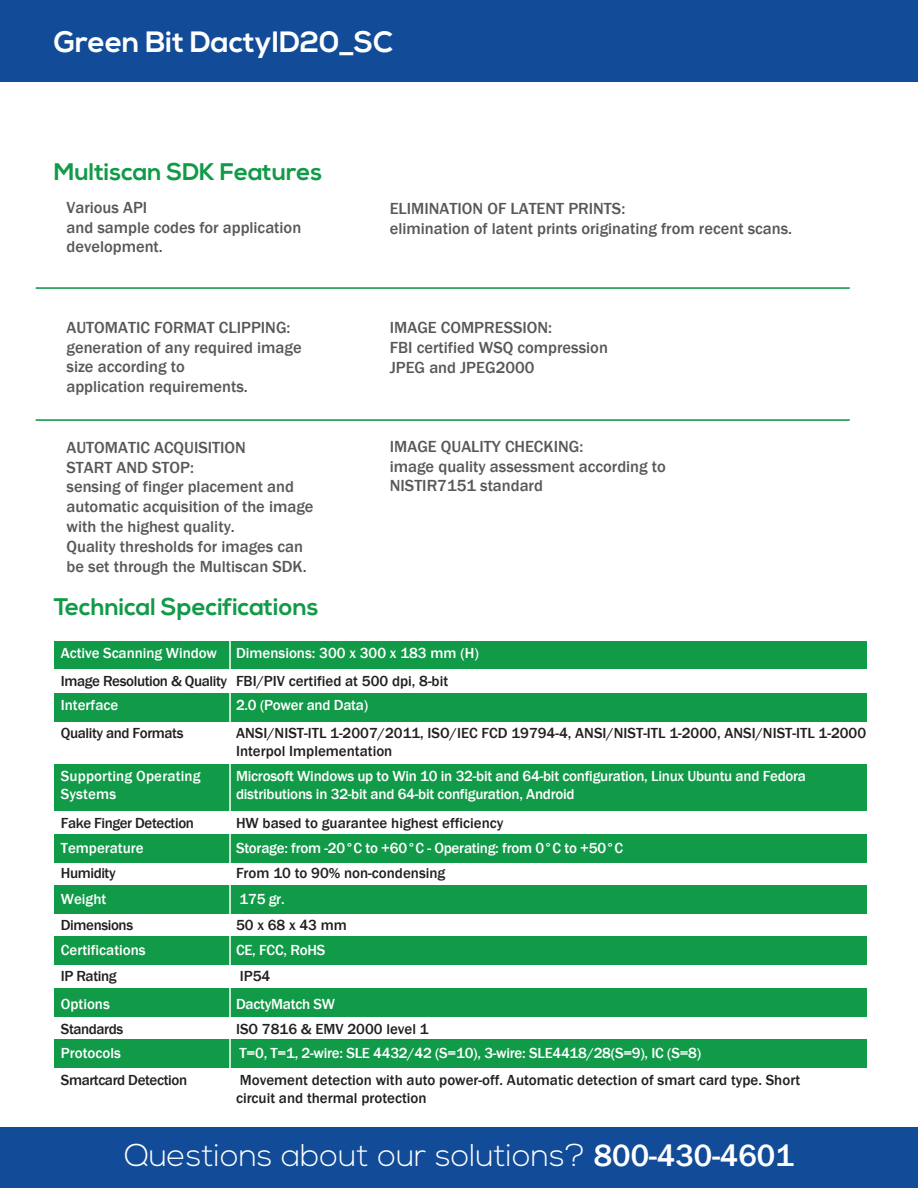
<style>
.page{position:relative;width:918px;height:1188px;background:#fff}
.page>*{position:absolute;margin:0;border:0;box-sizing:border-box;transform-origin:0 0}
.t1{font:300 31.5px "Nexa";color:#fff}
.t2{font:700 29.4px "Nexa";color:#fff}
.t3{font:700 24px "Nexa";color:#119a48}
.t4{font:500 16.5px/19.8px "URW Franklin Gothic W02";color:#57585a}
.t5{font:500 15px/18px "URW Franklin Gothic W02";letter-spacing:-.015em;color:#fff}
.t6{font:500 15px/18px "URW Franklin Gothic W02";color:#231f20}
.t7{font:500 15px "URW Franklin Gothic W02";letter-spacing:-.025em;color:#231f20}
.t8{font:500 15px/18px "URW Franklin Gothic W02";letter-spacing:.01em;color:#fff}
.s1{font-family:"URW Franklin Gothic W02";font-weight:500}
</style>
<div class="page">
<div style="left:0;top:0;width:918px;height:82px;background:#124c98"></div>
<div style="left:0;top:1127px;width:918px;height:61px;background:#124c98"></div>
<div style="left:230px;top:764px;width:637px;height:46px;background:#119a48"></div>
<div style="left:55px;top:764px;width:175px;height:46px;background:#119a48"></div>
<div style="left:230px;top:693px;width:637px;height:28px;background:#119a48"></div>
<div style="left:55px;top:693px;width:175px;height:28px;background:#119a48"></div>
<div style="left:230px;top:834px;width:637px;height:28px;background:#119a48"></div>
<div style="left:55px;top:834px;width:175px;height:28px;background:#119a48"></div>
<div style="left:230px;top:885px;width:637px;height:28px;background:#119a48"></div>
<div style="left:55px;top:885px;width:175px;height:28px;background:#119a48"></div>
<div style="left:230px;top:936px;width:637px;height:28px;background:#119a48"></div>
<div style="left:55px;top:936px;width:175px;height:28px;background:#119a48"></div>
<div style="left:230px;top:989px;width:637px;height:28px;background:#119a48"></div>
<div style="left:55px;top:989px;width:175px;height:28px;background:#119a48"></div>
<div style="left:230px;top:1040px;width:637px;height:28px;background:#119a48"></div>
<div style="left:55px;top:1040px;width:175px;height:28px;background:#119a48"></div>
<div style="left:230px;top:641px;width:637px;height:28px;background:#119a48"></div>
<div style="left:55px;top:641px;width:175px;height:28px;background:#119a48"></div>
<hr style="left:229px;top:632px;width:2px;height:488px;background:#fff">
<hr style="left:36px;top:287px;width:814px;height:2px;background:#119a48">
<hr style="left:36px;top:419px;width:814px;height:2px;background:#119a48">
<h2 class="t2" style="left:54px;top:25px;width:340px">Green Bit DactyID20_SC</h2>
<h3 class="t3" style="left:54px;top:158px;width:270px">Multiscan SDK Features</h3>
<p class="t4" style="left:67px;top:198px;width:236px">Various API<br>and sample codes for application development.</p>
<p class="t4" style="left:67px;top:318px;width:237px">AUTOMATIC FORMAT CLIPPING: generation of any required image size according to<br>application requirements.</p>
<p class="t4" style="left:67px;top:438px;width:249px">AUTOMATIC ACQUISITION<br>START AND STOP:<br>sensing of finger placement and automatic acquisition of the image with the highest quality.<br>Quality thresholds for images can be set through the Multiscan SDK.</p>
<h3 class="t3" style="left:54px;top:593px;width:266px">Technical Specifications</h3>
<p class="t4" style="left:390px;top:199px;width:404px">ELIMINATION OF LATENT PRINTS:<br>elimination of latent prints originating from recent scans.</p>
<p class="t4" style="left:390px;top:318px;width:220px">IMAGE COMPRESSION:<br>FBI certified WSQ compression<br>JPEG and JPEG2000</p>
<p class="t4" style="left:390px;top:437px;width:278px">IMAGE QUALITY CHECKING:<br>image quality assessment according to<br>NISTIR7151 standard</p>
<p class="t5" style="left:61px;top:645px;width:158px">Active Scanning Window</p>
<p class="t5" style="left:236px;top:645px;width:244px">Dimensions: 300 x 300 x 183 mm (H)</p>
<p class="t7" style="left:61px;top:672px;width:168px">Image Resolution &amp; Quality</p>
<p class="t7" style="left:61px;top:725px;width:124px">Quality and Formats</p>
<p class="t6" style="left:236px;top:672px;width:214px">FBI/PIV certified at 500 dpi, 8-bit</p>
<p class="t5" style="left:61px;top:696px;width:59px">Interface</p>
<p class="t5" style="left:236px;top:696px;width:134px">2.0 (Power and Data)</p>
<p class="t6" style="left:236px;top:724px;width:632px">ANSI/NIST-ITL 1-2007/2011, ISO/IEC FCD 19794-4, ANSI/NIST-ITL 1-2000, ANSI/NIST-ITL 1-2000<br>Interpol Implementation</p>
<p class="t8" style="left:61px;top:767px;width:141px">Supporting Operating<br>Systems</p>
<p class="t5" style="left:236px;top:767px;width:572px">Microsoft Windows up to Win 10 in 32-bit and 64-bit configuration, Linux Ubuntu and Fedora distributions in 32-bit and 64-bit configuration, Android</p>
<p class="t7" style="left:61px;top:815px;width:135px">Fake Finger Detection</p>
<p class="t6" style="left:236px;top:814px;width:269px">HW based to guarantee highest efficiency</p>
<p class="t7" style="left:61px;top:864px;width:56px">Humidity</p>
<p class="t6" style="left:236px;top:864px;width:211px">From 10 to 90% non-condensing</p>
<p class="t7" style="left:61px;top:917px;width:74px">Dimensions</p>
<p class="t6" style="left:236px;top:916px;width:112px">50 x 68 x 43 mm</p>
<p class="t5" style="left:61px;top:839px;width:84px">Temperature</p>
<p class="t5" style="left:236px;top:839px;width:389px">Storage: from -20°C to +60°C - Operating: from 0°C to +50°C</p>
<p class="t5" style="left:61px;top:890px;width:47px">Weight</p>
<p class="t5" style="left:240px;top:890px;width:47px">175 gr.</p>
<p class="t5" style="left:61px;top:941px;width:86px">Certifications</p>
<p class="t5" style="left:236px;top:941px;width:91px">CE, FCC, RoHS</p>
<p class="t7" style="left:61px;top:968px;width:57px">IP Rating</p>
<p class="t6" style="left:240px;top:967px;width:32px">IP54</p>
<p class="t7" style="left:61px;top:1020px;width:64px">Standards</p>
<p class="t6" style="left:236px;top:1020px;width:194px">ISO 7816 &amp; EMV 2000 level 1</p>
<p class="t5" style="left:61px;top:995px;width:51px">Options</p>
<p class="t5" style="left:236px;top:995px;width:101px">DactyMatch SW</p>
<p class="t5" style="left:61px;top:1044px;width:62px">Protocols</p>
<p class="t5" style="left:240px;top:1044px;width:463px">T=0, T=1, 2-wire: SLE 4432/42 (S=10), 3-wire: SLE4418/28(S=9), IC (S=8)</p>
<p class="t7" style="left:61px;top:1071px;width:128px">Smartcard Detection</p>
<p class="t6" style="left:236px;top:1071px;width:566px">Movement detection with auto power-off. Automatic detection of smart card type. Short circuit and thermal protection</p>
<h1 class="t1" style="left:124px;top:1137px;width:671px">Questions about our solutions? <span class="s1">800-430-4601</span></h1>
</div>
